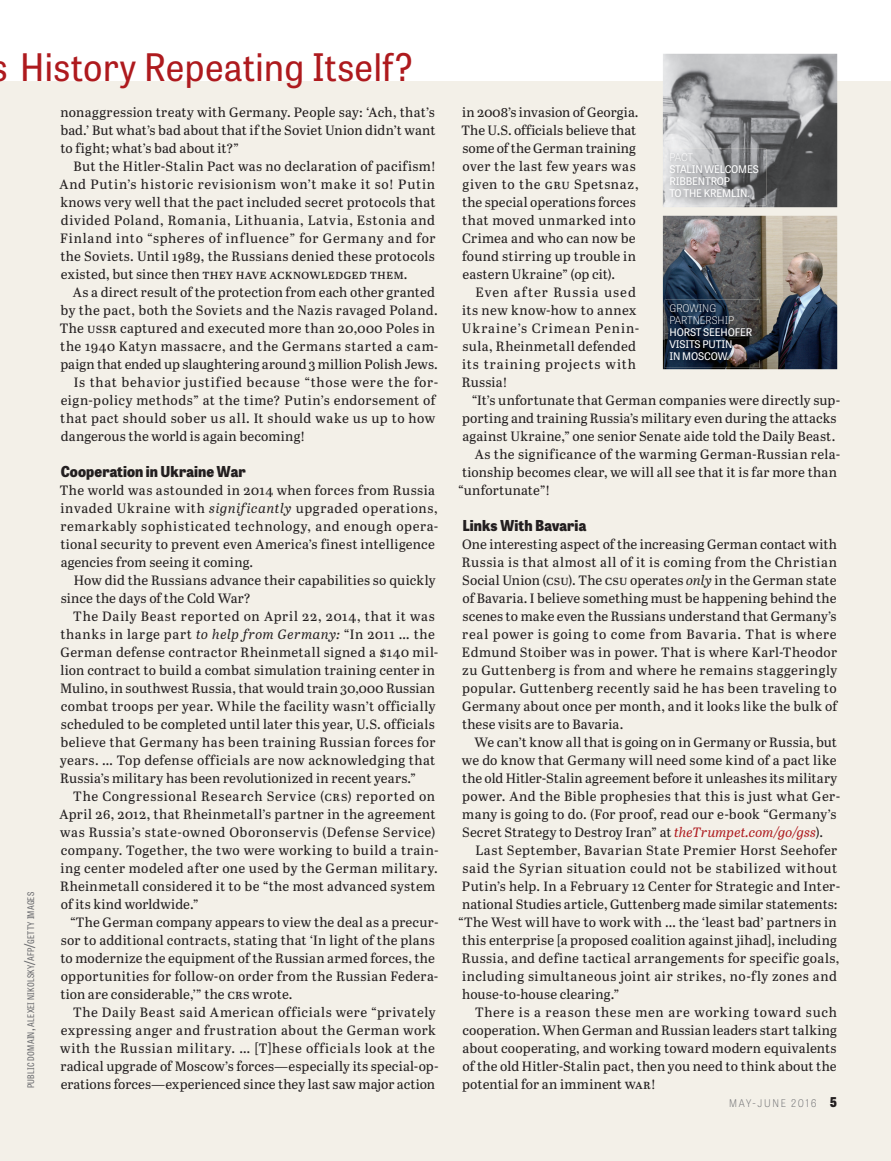
<style>
.page{position:relative;width:891px;height:1161px;background:#fff}
.page>*{position:absolute;margin:0;border:0;box-sizing:border-box;transform-origin:0 0}
.t1{font:37.8px "Tablet Gothic Narrow";letter-spacing:.01em;color:#ae1a1e}
.t2{font:800 15px "Tablet Gothic Narrow";letter-spacing:.005em;color:#231f20}
.t3{font:13.5px/18px "Abril Text";letter-spacing:.025em;color:#231f20}
.t4{font:13.5px/18px "Abril Text";letter-spacing:.045em;color:#231f20}
.t5{font:13.5px/18px "Abril Text";letter-spacing:.06em;color:#231f20}
.t6{font:10.5px/12px "Tablet Gothic";letter-spacing:-.015em;color:#fff}
.t7{font:100 10.5px/12px "Tablet Gothic";color:#fff}
.t8{font:100 10.5px "Tablet Gothic Narrow";letter-spacing:.16em;color:#6c6d70}
.t9{font:9px "Tablet Gothic Condensed";letter-spacing:.025em;color:#6c6d70;scale:1.04 1}
.s1{font-style:italic}
.s2{font-size:12.9px}
.s3{font-style:italic;color:#ae1a1e}
.s4{font-weight:800;font-size:13.5px;color:#231f20}
</style>
<div class="page">
<div style="left:0;top:81px;width:891px;height:1080px;background:#f3f0e8"></div>
<img style="left:663px;top:216px;width:174px;height:153px">
<img style="left:663px;top:54px;width:174px;height:153px">
<img style="left:665px;top:299px;width:94px;height:69px">
<img style="left:665px;top:149px;width:101px;height:56px">
<img style="left:670px;top:153px;width:95px;height:44px">
<h1 class="t1" style="left:20px;top:42px;width:394px">History Repeating Itself?</h1>
<p class="t3" style="left:60px;top:103px;width:377px;text-align:justify">nonaggression treaty with Germany. People say: ‘Ach, that’s bad.’ But what’s bad about that if the Soviet Union didn’t want to fight; what’s bad about it?”</p>
<p class="t3" style="left:59px;top:157px;width:378px;text-align:justify;text-indent:14px">But the Hitler-Stalin Pact was no declaration of pacifism!<br>And Putin’s historic revisionism won’t make it so! Putin knows very well that the pact included secret protocols that divided Poland, Romania, Lithuania, Latvia, Estonia and Finland into “spheres of influence” for Germany and for the Soviets. Until 1989, the Russians denied these protocols existed, but since then they have acknowledged them.</p>
<p class="t3" style="left:73px;top:283px;width:364px">As a direct result of the protection from each other granted</p>
<p class="t3" style="left:60px;top:301px;width:379px">by the pact, both the Soviets and the Nazis ravaged Poland.</p>
<p class="t3" style="left:60px;top:319px;width:377px">The ussr captured and executed more than 20,000 Poles in</p>
<p class="t4" style="left:60px;top:337px;width:380px">the 1940 Katyn massacre, and the Germans started a cam-</p>
<p class="t3" style="left:60px;top:355px;width:379px">paign that ended up slaughtering around 3 million Polish Jews.</p>
<p class="t3" style="left:74px;top:373px;width:366px">Is that behavior justified because “those were the for-</p>
<p class="t3" style="left:61px;top:391px;width:377px">eign-policy methods” at the time? Putin’s endorsement of</p>
<p class="t3" style="left:60px;top:409px;width:377px">that pact should sober us all. It should wake us up to how</p>
<p class="t3" style="left:61px;top:427px;width:246px">dangerous the world is again becoming!</p>
<p class="t2" style="left:61px;top:461px;width:187px">Cooperation in Ukraine War</p>
<p class="t4" style="left:60px;top:481px;width:380px">The world was astounded in 2014 when forces from Russia invaded Ukraine with <span class="s1">significantly</span> upgraded operations, remarkably sophisticated technology, and enough opera&shy;tional security to prevent even America’s finest intelligence agencies from seeing it coming.</p>
<p class="t3" style="left:61px;top:571px;width:376px;text-indent:13px">How did the Russians advance their capabilities so quickly since the days of the Cold War?</p>
<p class="t3" style="left:60px;top:607px;width:380px;text-indent:13px">The Daily Beast reported on April 22, 2014, that it was thanks in large part <span class="s1">to help from Germany:</span> “In 2011 … the German defense contractor Rheinmetall signed a $140 mil&shy;lion contract to build a combat simulation training center in Mulino, in southwest Russia, that would train 30,000 Russian combat troops per year. While the facility wasn’t officially scheduled to be completed until later this year, U.S. officials believe that Germany has been training Russian forces for years. … Top defense officials are now acknowledging that Russia’s military has been revolutionized in recent years.”</p>
<p class="t3" style="left:59px;top:787px;width:381px;text-indent:14px">The Congressional Research Service (crs) reported on April 26, 2012, that Rheinmetall’s partner in the agreement was Russia’s state-owned Oboronservis (Defense Service) company. Together, the two were working to build a train&shy;ing center modeled after one used by the German military.<br>Rheinmetall considered it to be “the most advanced system of its kind worldwide.”</p>
<p class="t3" style="left:60px;top:913px;width:380px;text-indent:10px">“The German company appears to view the deal as a precur&shy;sor to additional contracts, stating that ‘In light of the plans to modernize the equipment of the Russian armed forces, the opportunities for follow-on order from the Russian Federa&shy;tion are considerable,’” the crs wrote.</p>
<p class="t3" style="left:60px;top:1003px;width:380px;text-indent:13px">The Daily Beast said American officials were “privately expressing anger and frustration about the German work with the Russian military. … [T]hese officials look at the radical upgrade of Moscow’s forces—especially its special-op&shy;erations forces—experienced since they last saw major action</p>
<p class="t9" style="left:25px;top:1088px;width:190px;rotate:-90deg">public domain<span class="s2">,</span> alexei nikolsky<span class="s2">/</span>afp<span class="s2">/</span>getty images</p>
<p class="t3" style="left:462px;top:103px;width:179px">in 2008’s invasion of Georgia.<br>The U.S. officials believe that some of the German training over the last few years was given to the gru Spetsnaz, the special operations forces that moved unmarked into<br>Crimea and who can now be found stirring up trouble in eastern Ukraine” (op cit).</p>
<p class="t5" style="left:462px;top:283px;width:179px;text-indent:14px">Even after Russia used its new know-how to annex<br>Ukraine’s Crimean Penin&shy;sula, Rheinmetall defended its training projects with<br>Russia!</p>
<p class="t3" style="left:472px;top:391px;width:370px">“It’s unfortunate that German companies were directly sup-</p>
<p class="t3" style="left:462px;top:409px;width:376px">porting and training Russia’s military even during the attacks</p>
<p class="t3" style="left:462px;top:427px;width:374px">against Ukraine,” one senior Senate aide told the Daily Beast.</p>
<p class="t3" style="left:475px;top:445px;width:367px">As the significance of the warming German-Russian rela-</p>
<p class="t3" style="left:462px;top:463px;width:376px">tionship becomes clear, we will all see that it is far more than</p>
<p class="t3" style="left:458px;top:481px;width:94px">“unfortunate”!</p>
<p class="t2" style="left:462px;top:515px;width:125px">Links With Bavaria</p>
<p class="t3" style="left:462px;top:535px;width:378px">One interesting aspect of the increasing German contact with Russia is that almost all of it is coming from the Christian Social Union (csu). The csu operates <span class="s1">only</span> in the German state of Bavaria. I believe something must be happening behind the scenes to make even the Russians understand that Germany’s real power is going to come from Bavaria. That is where Edmund Stoiber was in power. That is where Karl-Theodor zu Guttenberg is from and where he remains staggeringly popular. Guttenberg recently said he has been traveling to Germany about once per month, and it looks like the bulk of these visits are to Bavaria.</p>
<p class="t3" style="left:462px;top:733px;width:380px;text-indent:13px">We can’t know all that is going on in Germany or Russia, but we do know that Germany will need some kind of a pact like the old Hitler-Stalin agreement before it unleashes its military power. And the Bible prophesies that this is just what Ger&shy;many is going to do. (For proof, read our e-book “Germany’s Secret Strategy to Destroy Iran” at <span class="s3">theTrumpet.com/go/gss</span>).</p>
<p class="t3" style="left:475px;top:841px;width:363px">Last September, Bavarian State Premier Horst Seehofer</p>
<p class="t3" style="left:463px;top:859px;width:376px">said the Syrian situation could not be stabilized without</p>
<p class="t3" style="left:462px;top:877px;width:380px">Putin’s help. In a February 12 Center for Strategic and Inter-</p>
<p class="t3" style="left:462px;top:895px;width:377px">national Studies article, Guttenberg made similar statements:</p>
<p class="t3" style="left:458px;top:913px;width:380px">“The West will have to work with … the ‘least bad’ partners in</p>
<p class="t3" style="left:462px;top:931px;width:376px">this enterprise [a proposed coalition against jihad], including</p>
<p class="t3" style="left:462px;top:949px;width:379px">Russia, and define tactical arrangements for specific goals,</p>
<p class="t3" style="left:462px;top:967px;width:376px">including simultaneous joint air strikes, no-fly zones and</p>
<p class="t3" style="left:462px;top:985px;width:159px">house-to-house clearing.”</p>
<p class="t3" style="left:475px;top:1003px;width:363px">There is a reason these men are working toward such</p>
<p class="t3" style="left:462px;top:1021px;width:376px">cooperation. When German and Russian leaders start talking</p>
<p class="t3" style="left:462px;top:1039px;width:376px">about cooperating, and working toward modern equivalents</p>
<p class="t3" style="left:462px;top:1057px;width:376px">of the old Hitler-Stalin pact, then you need to think about the</p>
<p class="t3" style="left:462px;top:1075px;width:195px">potential for an imminent war!</p>
<p class="t7" style="left:670px;top:151px;width:25px">PACT</p>
<p class="t6" style="left:670px;top:163px;width:91px">STALIN WELCOMES<br>RIBBENTROP<br>TO THE KREMLIN.</p>
<p class="t7" style="left:670px;top:302px;width:66px">GROWING<br>PARTNERSHIP</p>
<p class="t6" style="left:670px;top:326px;width:84px">HORST SEEHOFER<br>VISITS PUTIN<br>IN MOSCOW.</p>
<p class="t8" style="left:729px;top:1096px;width:110px">MAY-JUNE 2016 <span class="s4">5</span></p>
</div>
